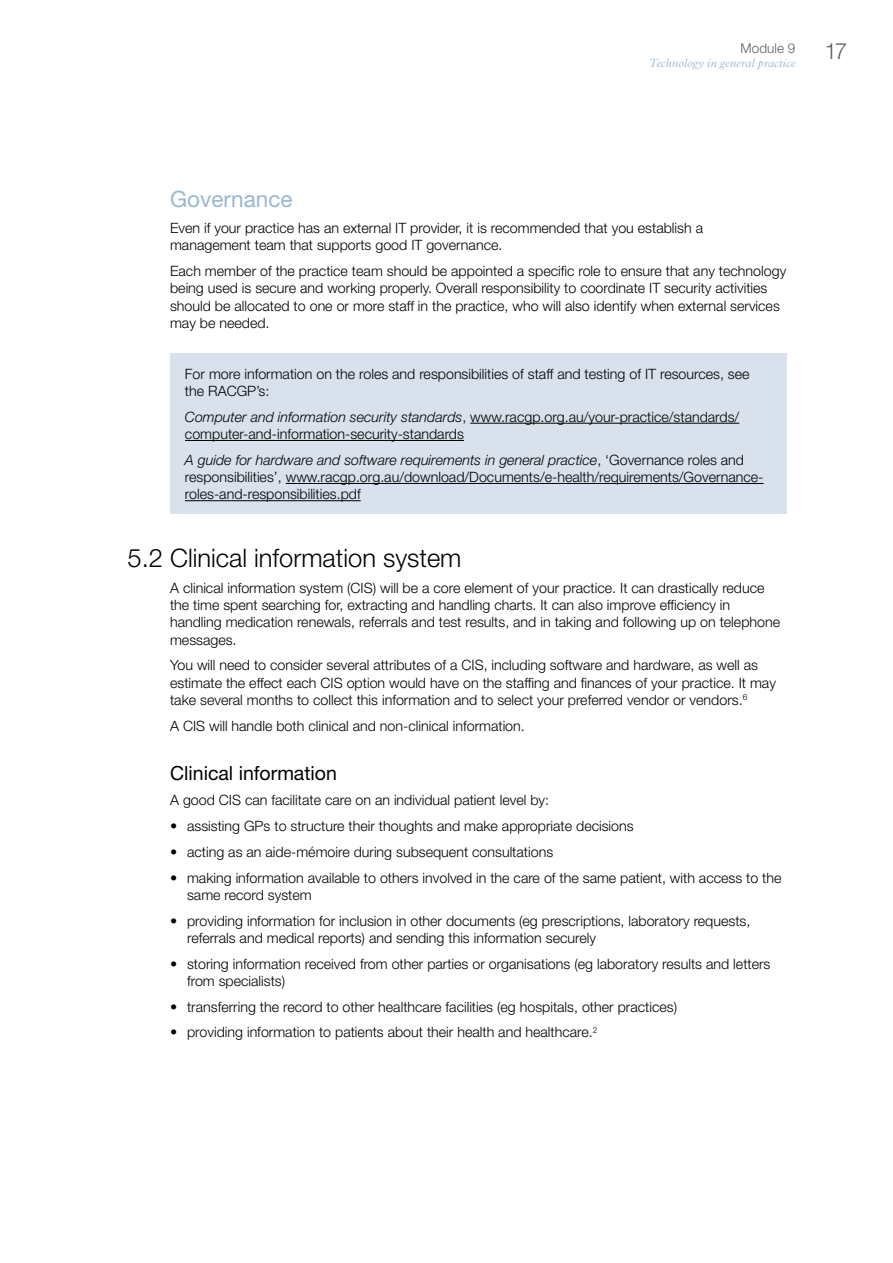
<style>
.page{position:relative;width:893px;height:1263px;background:#fff}
.page>*{position:absolute;margin:0;border:0;box-sizing:border-box;transform-origin:0 0}
.t1{font:300 25.5px "Helvetica Neue LT Std";color:#000}
.t2{font:22.5px "Helvetica Neue LT Std";color:#9cb7d3}
.t3{font:300 22.5px "Helvetica Neue LT Std";color:#5f6062}
.t4{font:19.5px "Helvetica Neue LT Std";color:#000}
.t5{font:300 14.25px/17.2px "Helvetica Neue LT Std";color:#000}
.t6{font:300 13.5px "Helvetica Neue LT Std";letter-spacing:.005em;color:#5f6062}
.t7{font:italic 300 12px "Plantin MT Std";letter-spacing:.01em;color:#9cb7d3}
.s1{font-style:italic}
</style>
<div class="page">
<div style="left:170px;top:354px;width:617px;height:160px;background:#d9e1ec"></div>
<hr style="left:470px;top:423px;width:269px;height:1px;background:#000">
<hr style="left:185px;top:440px;width:279px;height:1px;background:#000">
<hr style="left:286px;top:483px;width:478px;height:1px;background:#000">
<hr style="left:185px;top:500px;width:176px;height:1px;background:#000">
<p class="t6" style="left:740px;top:40px;width:56px">Module 9</p>
<p class="t7" style="left:649px;top:56px;width:148px">Technology in general practice</p>
<h2 class="t3" style="left:825px;top:37px;width:24px">17</h2>
<h2 class="t2" style="left:170px;top:186px;width:124px">Governance</h2>
<p class="t5" style="left:170px;top:219px;width:534px">Even if your practice has an external IT provider, it is recommended that you establish a management team that supports good IT governance.</p>
<p class="t5" style="left:170px;top:262px;width:618px">Each member of the practice team should be appointed a specific role to ensure that any technology being used is secure and working properly. Overall responsibility to coordinate IT security activities should be allocated to one or more staff in the practice, who will also identify when external services may be needed.</p>
<p class="t5" style="left:185px;top:365px;width:566px">For more information on the roles and responsibilities of staff and testing of IT resources, see the RACGP’s:</p>
<p class="t5" style="left:185px;top:408px;width:556px"><span class="s1">Computer and information security standards</span>, www.racgp.org.au/your-practice/standards/ computer-and-information-security-standards</p>
<p class="t5" style="left:185px;top:451px;width:580px"><span class="s1">A guide for hardware and software requirements in general practice</span>, ‘Governance roles and responsibilities’, www.racgp.org.au/download/Documents/e-health/requirements/Governance&shy;roles-and-responsibilities.pdf</p>
<h1 class="t1" style="left:128px;top:542px;width:335px">5.2 Clinical information system</h1>
<p class="t5" style="left:170px;top:579px;width:611px">A clinical information system (CIS) will be a core element of your practice. It can drastically reduce the time spent searching for, extracting and handling charts. It can also improve efficiency in handling medication renewals, referrals and test results, and in taking and following up on telephone messages.</p>
<p class="t5" style="left:170px;top:656px;width:607px">You will need to consider several attributes of a CIS, including software and hardware, as well as estimate the effect each CIS option would have on the staffing and finances of your practice. It may take several months to collect this information and to select your preferred vendor or vendors.<sup>6</sup></p>
<p class="t5" style="left:170px;top:717px;width:356px">A CIS will handle both clinical and non-clinical information.</p>
<h3 class="t4" style="left:170px;top:761px;width:168px">Clinical information</h3>
<p class="t5" style="left:170px;top:791px;width:381px">A good CIS can facilitate care on an individual patient level by:</p>
<p class="t5" style="left:170px;top:817px;width:465px">• assisting GPs to structure their thoughts and make appropriate decisions</p>
<p class="t5" style="left:170px;top:843px;width:385px">• acting as an aide-mémoire during subsequent consultations</p>
<p class="t5" style="left:187px;top:868px;width:596px;text-indent:-17px">• making information available to others involved in the care of the same patient, with access to the same record system</p>
<p class="t5" style="left:187px;top:911px;width:565px;text-indent:-17px">• providing information for inclusion in other documents (eg prescriptions, laboratory requests, referrals and medical reports) and sending this information securely</p>
<p class="t5" style="left:187px;top:954px;width:585px;text-indent:-17px">• storing information received from other parties or organisations (eg laboratory results and letters from specialists)</p>
<p class="t5" style="left:170px;top:997px;width:508px">• transferring the record to other healthcare facilities (eg hospitals, other practices)</p>
<p class="t5" style="left:170px;top:1023px;width:429px">• providing information to patients about their health and healthcare.<sup>2</sup></p>
</div>
